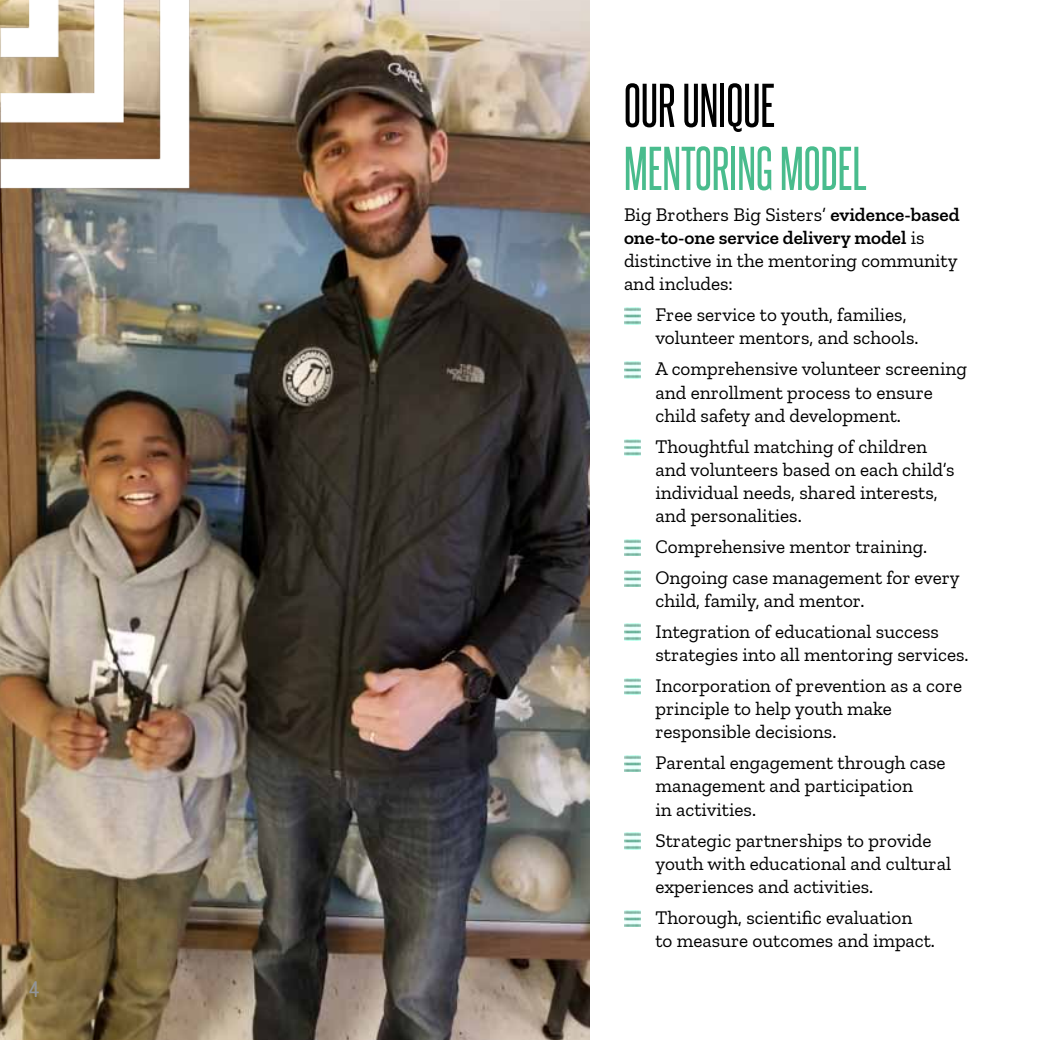
<style>
.page{position:relative;width:1040px;height:1040px;background:#fff}
.page>*{position:absolute;margin:0;border:0;box-sizing:border-box;transform-origin:0 0}
.t1{font:52.5px "Steelfish Rg";color:#49bc8d}
.t2{font:52.5px "Steelfish Rg";color:#000}
.t3{font:21px "Predige Rounded";color:#939598}
.t4{font:19.25px/23.1px "Zilla Slab";color:#000}
.s1{font-weight:600}
</style>
<div class="page">
<img style="left:0;top:0;width:590px;height:1040px">
<img style="left:0;top:0;width:199px;height:197px">
<img style="left:624px;top:308px;width:16px;height:16px">
<img style="left:624px;top:362px;width:16px;height:16px">
<img style="left:624px;top:439px;width:16px;height:16px">
<img style="left:624px;top:539px;width:16px;height:16px">
<img style="left:624px;top:570px;width:16px;height:16px">
<img style="left:624px;top:623px;width:16px;height:17px">
<img style="left:624px;top:678px;width:16px;height:16px">
<img style="left:624px;top:755px;width:16px;height:17px">
<img style="left:624px;top:832px;width:16px;height:17px">
<img style="left:624px;top:910px;width:16px;height:16px">
<p class="t3" style="left:29px;top:975px;width:12px">4</p>
<h1 class="t2" style="left:624px;top:68px;width:153px">OUR UNIQUE</h1>
<h1 class="t1" style="left:624px;top:131px;width:244px">MENTORING MODEL</h1>
<p class="t4" style="left:624px;top:203px;width:337px">Big Brothers Big Sisters’ <span class="s1">evidence-based one-to-one service delivery model</span> is distinctive in the mentoring community and includes:</p>
<p class="t4" style="left:655px;top:303px;width:264px">Free service to youth, families, volunteer mentors, and schools.</p>
<p class="t4" style="left:655px;top:357px;width:313px">A comprehensive volunteer screening and enrollment process to ensure child safety and development.</p>
<p class="t4" style="left:655px;top:435px;width:301px">Thoughtful matching of children and volunteers based on each child’s individual needs, shared interests, and personalities.</p>
<p class="t4" style="left:655px;top:531px;width:306px;line-height:31px">Comprehensive mentor training.<br>Ongoing case management for every</p>
<p class="t4" style="left:655px;top:585px;width:285px;line-height:31px">child, family, and mentor.<br>Integration of educational success</p>
<p class="t4" style="left:655px;top:639px;width:314px;line-height:31px">strategies into all mentoring services.<br>Incorporation of prevention as a core</p>
<p class="t4" style="left:655px;top:697px;width:238px">principle to help youth make responsible decisions.</p>
<p class="t4" style="left:655px;top:751px;width:291px">Parental engagement through case management and participation<br>in activities.</p>
<p class="t4" style="left:655px;top:828px;width:297px">Strategic partnerships to provide youth with educational and cultural experiences and activities.</p>
<p class="t4" style="left:655px;top:905px;width:281px">Thorough, scientific evaluation<br>to measure outcomes and impact.</p>
</div>
